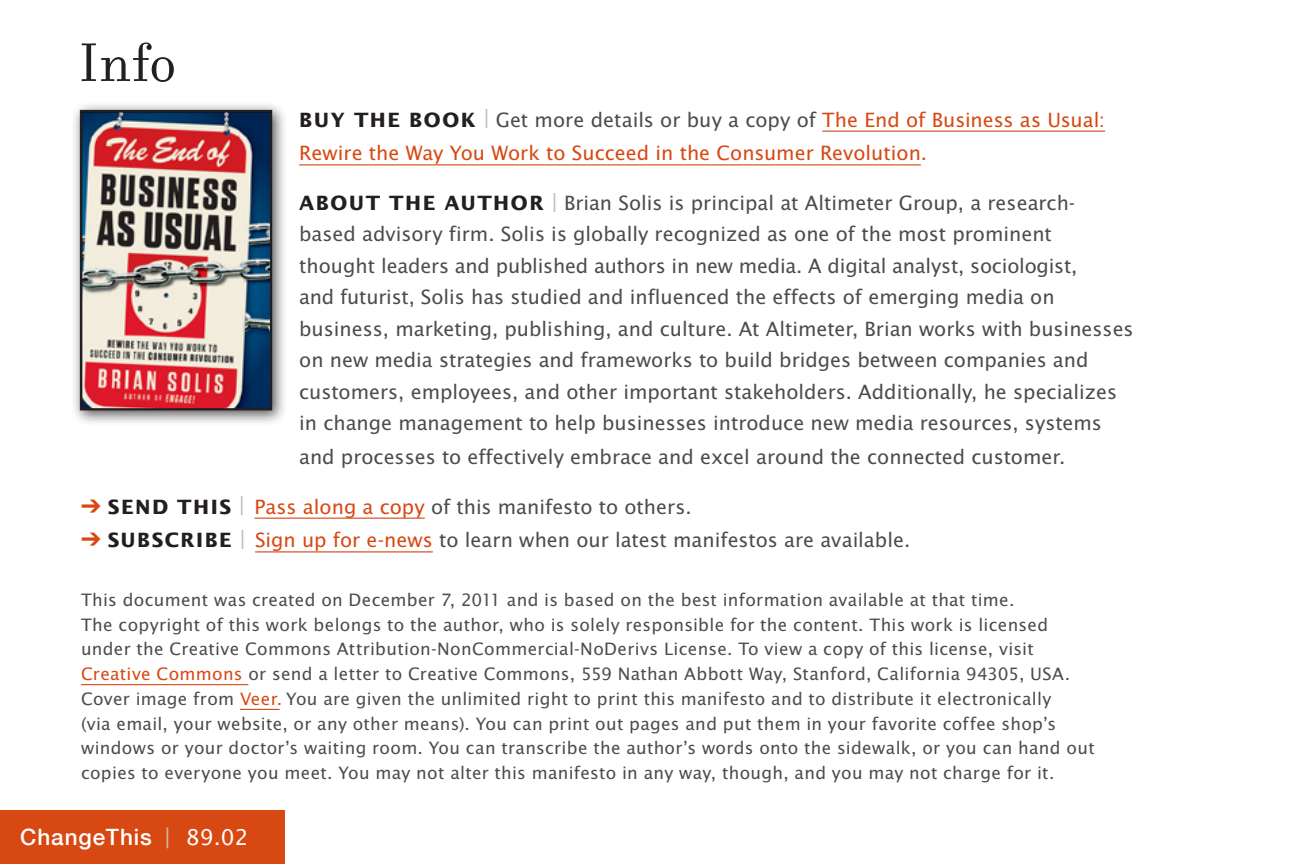
<style>
.page{position:relative;width:1296px;height:864px;background:#fff}
.page>*{position:absolute;margin:0;border:0;box-sizing:border-box;transform-origin:0 0}
.t1{font:58.5px "Filosofia OT";color:#231f20}
.t2{font:500 22.5px "Helvetica Neue";letter-spacing:.04em;color:#fff}
.t3{font:21.38px/31.5px "Lucida Sans EFOP";color:#4b4c4d}
.t4{font:21.38px/33.8px "Lucida Sans EFOP";color:#d74812}
.t5{font:700 21.38px "Lucida Sans EFOP";color:#231f20}
.t6{font:18.45px/24.8px "Lucida Sans EFOP";letter-spacing:.015em;color:#4b4c4d}
.s1{font-weight:700;color:#231f20}
.s2{font-size:22.5px;color:#bcbdc0}
.s3{color:#4b4c4d}
.s4{color:#d74812}
.s5{font-family:"Lucida Sans EFOP";font-weight:400;font-size:24.75px;color:#d2b696}
.s6{font-family:"Lucida Sans EFOP";font-weight:400;font-size:23.62px}
</style>
<div class="page">
<div style="left:0;top:810px;width:285px;height:54px;background:#d74812"></div>
<hr style="left:822px;top:131px;width:283px;height:1px;background:#d74812">
<hr style="left:299px;top:164px;width:622px;height:1px;background:#d74812">
<hr style="left:254px;top:518px;width:171px;height:1px;background:#d74812">
<hr style="left:255px;top:551px;width:178px;height:1px;background:#d74812">
<hr style="left:81px;top:684px;width:167px;height:1px;background:#d74812">
<hr style="left:240px;top:709px;width:40px;height:1px;background:#d74812">
<div style="left:71px;top:101px;width:217px;height:325px;background:#231f20;opacity:.75"></div>
<img style="left:83px;top:113px;width:186px;height:294px">
<div style="left:80px;top:110px;width:192px;height:300px;border:2px solid #231f20"></div>
<h1 class="t1" style="left:79px;top:30px;width:99px">Info</h1>
<p class="t4" style="left:299px;top:104px;width:807px"><span class="s1">BUY THE BOO K</span> <span class="s2">|</span> <span class="s3">Get more details or buy a copy of</span> The End of Business as Usual:<br>Rewire the Way You Work to Succeed in the Consumer Revolution.</p>
<p class="t3" style="left:299px;top:188px;width:836px"><span class="s1">ABO UT THE AUTHO R</span> <span class="s2">|</span> Brian Solis is principal at Altimeter Group, a research&shy;based advisory firm. Solis is globally recognized as one of the most prominent<br>thought leaders and published authors in new media. A digital analyst, sociologist,<br>and futurist, Solis has studied and influenced the effects of emerging media on business, marketing, publishing, and culture. At Altimeter, Brian works with businesses on new media strategies and frameworks to build bridges between companies and customers, employees, and other important stakeholders. Additionally, he specializes in change management to help businesses introduce new media resources, systems</p>
<p class="t3" style="left:299px;top:442px;width:768px">and processes to effectively embrace and excel around the connected customer.</p>
<p class="t3" style="left:81px;top:492px;width:612px"><span class="s4">➔</span> <span class="s1">SE ND THIS</span> <span class="s2">|</span> <span class="s4">Pass along a copy</span> of this manifesto to others.</p>
<p class="t5" style="left:81px;top:528px;width:71px"><span class="s4">➔</span> SUBSC</p>
<p class="t5" style="left:181px;top:528px;width:28px">RIBE</p>
<p class="t3" style="left:240px;top:526px;width:672px"><span class="s2">|</span> <span class="s4">Sign up for e-news</span> to learn when our latest manifestos are available.</p>
<p class="t6" style="left:81px;top:588px;width:1015px">This document was created on December 7, 2011 and is based on the best information available at that time.<br>The copyright of this work belongs to the author, who is solely responsible for the content. This work is licensed under the Creative Commons Attribution-NonCommercial-NoDerivs License. To view a copy of this license, visit <span class="s4">Creative Commons</span> or send a letter to Creative Commons, 559 Nathan Abbott Way, Stanford, California 94305, USA.<br>Cover image from <span class="s4">Veer.</span> You are given the unlimited right to print this manifesto and to distribute it electronically<br>(via email, your website, or any other means). You can print out pages and put them in your favorite coffee shop’s windows or your doctor’s waiting room. You can transcribe the author’s words onto the sidewalk, or you can hand out copies to everyone you meet. You may not alter this manifesto in any way, though, and you may not charge for it.</p>
<p class="t2" style="left:20px;top:823px;width:230px">ChangeThis <span class="s5">|</span> <span class="s6">89.02</span></p>
</div>
